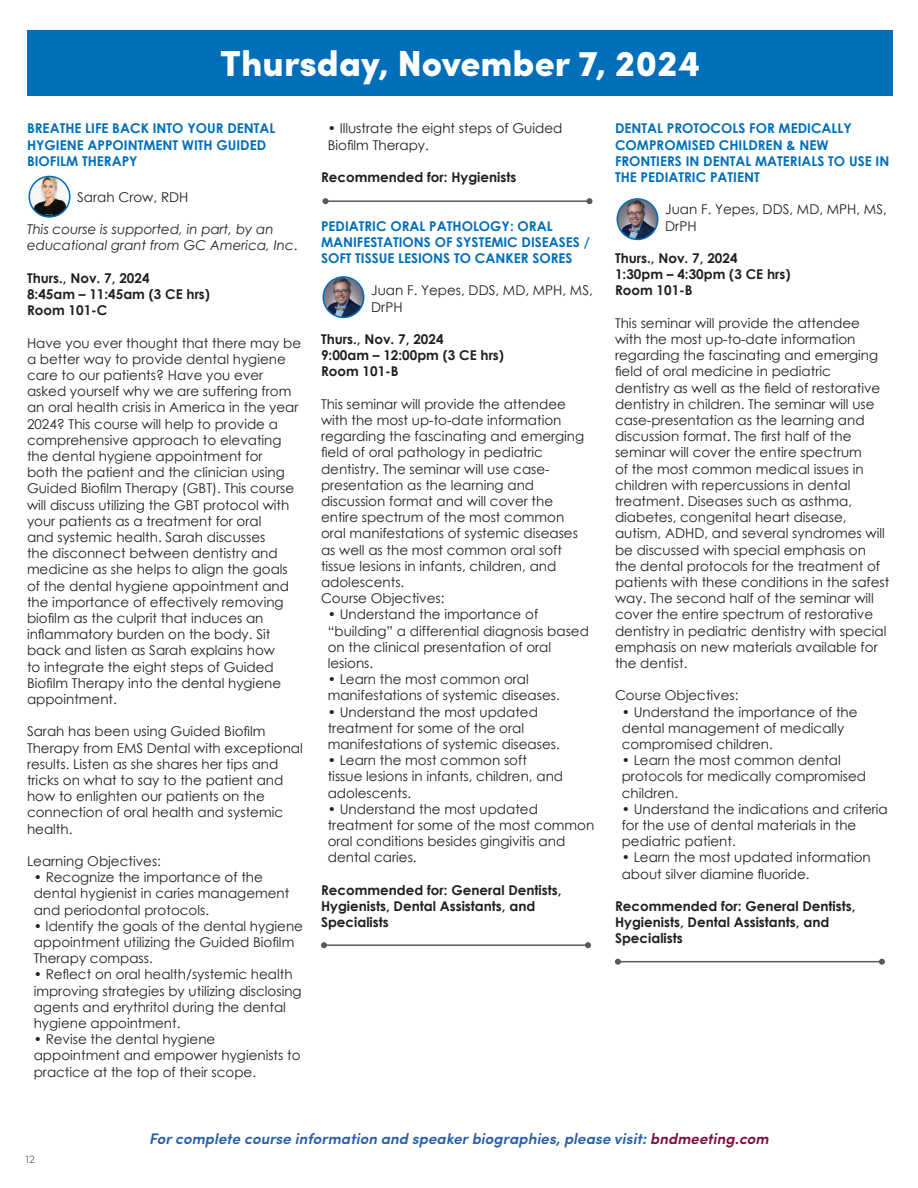
<style>
.page{position:relative;width:918px;height:1188px;background:#fff}
.page>*{position:absolute;margin:0;border:0;box-sizing:border-box;transform-origin:0 0}
.t1{font:900 36.3px "Sofia Pro";color:#fff}
.t2{font:italic 600 15.3px "Sofia Pro";color:#265eac}
.t3{font:13.5px/16.2px "Century Gothic";color:#231f20}
.t4{font:700 13.5px/16.2px "Century Gothic";color:#231f20}
.t5{font:700 13.5px/16.2px "Century Gothic";color:#006eb9}
.t6{font:italic 13.5px/16.2px "Century Gothic";color:#231f20}
.t7{font:300 11.1px "Sofia Pro";color:#5f6369}
.s1{font-style:normal}
.s2{color:#7d0a42}
</style>
<div class="page">
<img style="left:29px;top:176px;width:41px;height:41px;border-radius:20px">
<div style="left:28px;top:176px;width:42px;height:42px;border:2px solid #006eb9;border-radius:50%"></div>
<img style="left:323px;top:277px;width:41px;height:40px;border-radius:20px">
<div style="left:322px;top:276px;width:42px;height:42px;border:2px solid #006eb9;border-radius:50%"></div>
<img style="left:617px;top:199px;width:41px;height:40px;border-radius:20px">
<div style="left:616px;top:198px;width:42px;height:42px;border:2px solid #006eb9;border-radius:50%"></div>
<hr style="left:326px;top:200px;width:264px;height:2px;background:#57585a">
<svg style="left:322px;top:198px;width:6px;height:6px"></svg>
<svg style="left:586px;top:198px;width:6px;height:6px"></svg>
<hr style="left:324px;top:944px;width:264px;height:2px;background:#57585a">
<svg style="left:321px;top:942px;width:6px;height:6px"></svg>
<svg style="left:585px;top:942px;width:6px;height:6px"></svg>
<hr style="left:618px;top:961px;width:264px;height:1px;background:#57585a">
<svg style="left:615px;top:959px;width:6px;height:6px"></svg>
<svg style="left:879px;top:959px;width:6px;height:6px"></svg>
<div style="left:27px;top:30px;width:865px;height:66px;background:#006eb9"></div>
<h1 class="t1" style="left:220px;top:35px;width:482px">Thursday, November 7, 2024</h1>
<p class="t5" style="left:27px;top:120px;width:250px">BREATHE LIFE BACK INTO YOUR DENTAL<br>HYGIENE APPOINTMENT WITH GUIDED<br>BIOFILM THERAPY</p>
<p class="t3" style="left:77px;top:189px;width:113px">Sarah Crow, RDH</p>
<p class="t6" style="left:27px;top:221px;width:272px">This course is supported, in part, by an educational grant from GC America, Inc<span class="s1">.</span></p>
<p class="t4" style="left:27px;top:269px;width:185px">Thurs., Nov. 7, 2024<br>8:45am – 11:45am (3 CE hrs)<br>Room 101-C</p>
<p class="t3" style="left:27px;top:334px;width:276px">Have you ever thought that there may be a better way to provide dental hygiene care to our patients? Have you ever asked yourself why we are suffering from an oral health crisis in America in the year 2024? This course will help to provide a comprehensive approach to elevating the dental hygiene appointment for<br>both the patient and the clinician using Guided Biofilm Therapy (GBT). This course will discuss utilizing the GBT protocol with your patients as a treatment for oral<br>and systemic health. Sarah discusses<br>the disconnect between dentistry and medicine as she helps to align the goals of the dental hygiene appointment and the importance of effectively removing biofilm as the culprit that induces an inflammatory burden on the body. Sit back and listen as Sarah explains how<br>to integrate the eight steps of Guided Biofilm Therapy into the dental hygiene appointment.</p>
<p class="t3" style="left:27px;top:723px;width:277px">Sarah has been using Guided Biofilm Therapy from EMS Dental with exceptional results. Listen as she shares her tips and tricks on what to say to the patient and how to enlighten our patients on the connection of oral health and systemic health.</p>
<p class="t3" style="left:27px;top:853px;width:135px">Learning Objectives:</p>
<p class="t3" style="left:34px;top:869px;width:257px">• Recognize the importance of the dental hygienist in caries management and periodontal protocols.</p>
<p class="t3" style="left:34px;top:918px;width:271px">• Identify the goals of the dental hygiene appointment utilizing the Guided Biofilm<br>Therapy compass.</p>
<p class="t3" style="left:34px;top:966px;width:269px">• Reflect on oral health/systemic health improving strategies by utilizing disclosing agents and erythritol during the dental hygiene appointment.</p>
<p class="t3" style="left:34px;top:1031px;width:268px">• Revise the dental hygiene appointment and empower hygienists to practice at the top of their scope.</p>
<p class="t3" style="left:328px;top:120px;width:236px">• Illustrate the eight steps of Guided<br>Biofilm Therapy.</p>
<p class="t4" style="left:321px;top:168px;width:197px">Recommended for: Hygienists</p>
<p class="t5" style="left:321px;top:217px;width:270px">PEDIATRIC ORAL PATHOLOGY: ORAL<br>MANIFESTATIONS OF SYSTEMIC DISEASES /<br>SOFT TISSUE LESIONS TO CANKER SORES</p>
<p class="t3" style="left:371px;top:282px;width:223px">Juan F. Yepes, DDS, MD, MPH, MS,<br>DrPH</p>
<p class="t4" style="left:321px;top:330px;width:185px">Thurs., Nov. 7, 2024<br>9:00am – 12:00pm (3 CE hrs)<br>Room 101-B</p>
<p class="t3" style="left:321px;top:396px;width:265px">This seminar will provide the attendee with the most up-to-date information regarding the fascinating and emerging field of oral pathology in pediatric dentistry. The seminar will use case&shy;presentation as the learning and discussion format and will cover the entire spectrum of the most common oral manifestations of systemic diseases as well as the most common oral soft tissue lesions in infants, children, and adolescents.<br>Course Objectives:</p>
<p class="t3" style="left:328px;top:606px;width:263px">• Understand the importance of “building” a differential diagnosis based on the clinical presentation of oral lesions.</p>
<p class="t3" style="left:328px;top:671px;width:234px">• Learn the most common oral manifestations of systemic diseases.</p>
<p class="t3" style="left:328px;top:703px;width:234px">• Understand the most updated treatment for some of the oral manifestations of systemic diseases.</p>
<p class="t3" style="left:328px;top:752px;width:237px">• Learn the most common soft tissue lesions in infants, children, and adolescents.</p>
<p class="t3" style="left:328px;top:801px;width:268px">• Understand the most updated treatment for some of the most common oral conditions besides gingivitis and dental caries.</p>
<p class="t4" style="left:321px;top:881px;width:242px">Recommended for: General Dentists,<br>Hygienists, Dental Assistants, and<br>Specialists</p>
<p class="t5" style="left:615px;top:120px;width:276px">DENTAL PROTOCOLS FOR MEDICALLY<br>COMPROMISED CHILDREN &amp; NEW<br>FRONTIERS IN DENTAL MATERIALS TO USE IN<br>THE PEDIATRIC PATIENT</p>
<p class="t3" style="left:665px;top:201px;width:223px">Juan F. Yepes, DDS, MD, MPH, MS,<br>DrPH</p>
<p class="t4" style="left:615px;top:249px;width:177px">Thurs., Nov. 7, 2024<br>1:30pm – 4:30pm (3 CE hrs)<br>Room 101-B</p>
<p class="t3" style="left:615px;top:315px;width:276px">This seminar will provide the attendee with the most up-to-date information regarding the fascinating and emerging field of oral medicine in pediatric<br>dentistry as well as the field of restorative dentistry in children. The seminar will use case-presentation as the learning and discussion format. The first half of the seminar will cover the entire spectrum<br>of the most common medical issues in children with repercussions in dental treatment. Diseases such as asthma, diabetes, congenital heart disease, autism, ADHD, and several syndromes will be discussed with special emphasis on the dental protocols for the treatment of patients with these conditions in the safest way. The second half of the seminar will cover the entire spectrum of restorative dentistry in pediatric dentistry with special emphasis on new materials available for the dentist.</p>
<p class="t3" style="left:615px;top:687px;width:125px">Course Objectives:</p>
<p class="t3" style="left:622px;top:703px;width:237px">• Understand the importance of the dental management of medically compromised children.</p>
<p class="t3" style="left:622px;top:752px;width:246px">• Learn the most common dental protocols for medically compromised children.</p>
<p class="t3" style="left:622px;top:801px;width:268px">• Understand the indications and criteria for the use of dental materials in the pediatric patient.</p>
<p class="t3" style="left:622px;top:849px;width:251px">• Learn the most updated information about silver diamine fluoride.</p>
<p class="t4" style="left:615px;top:897px;width:242px">Recommended for: General Dentists,<br>Hygienists, Dental Assistants, and<br>Specialists</p>
<p class="t7" style="left:26px;top:1151px;width:11px">12</p>
<p class="t2" style="left:149px;top:1127px;width:621px">For complete course information and speaker biographies, please visit: <span class="s2">bndmeeting.com</span></p>
</div>
